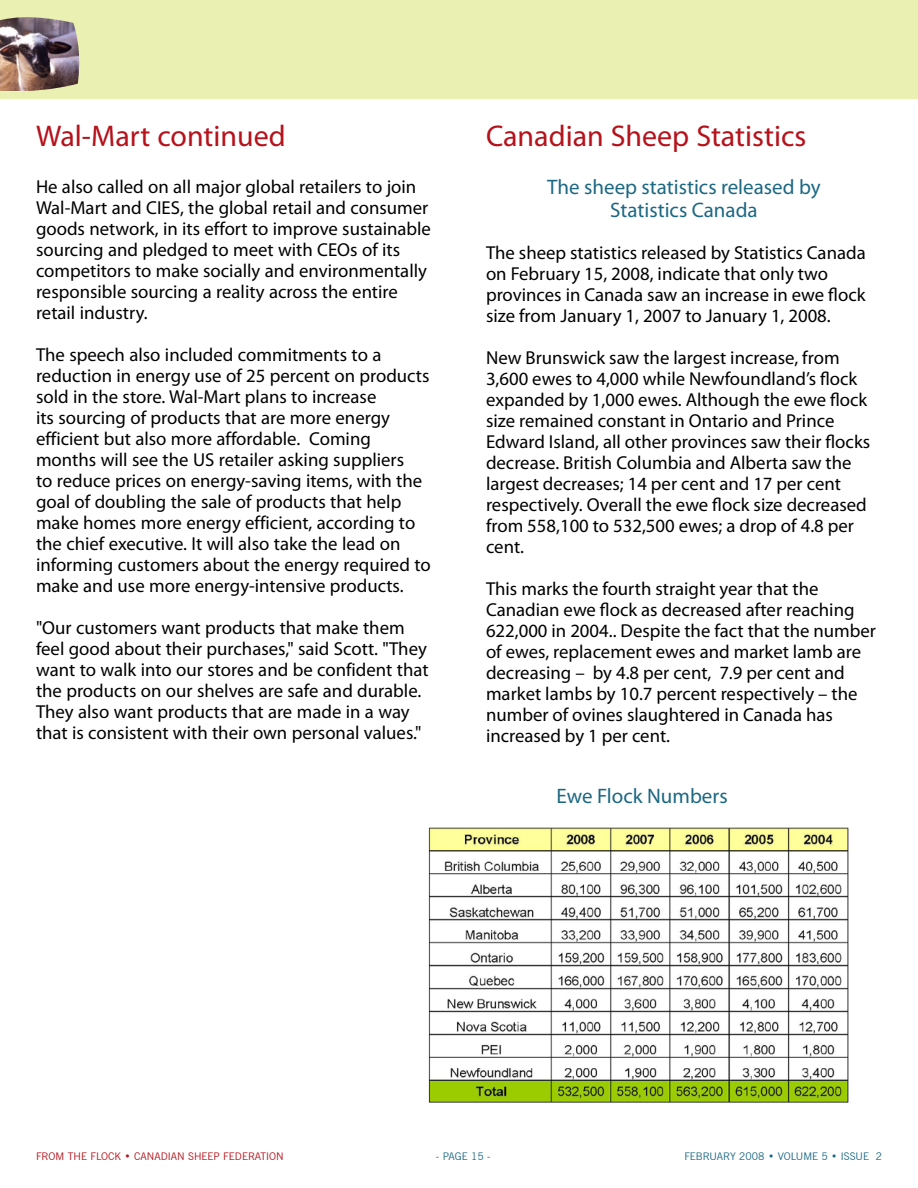
<style>
.page{position:relative;width:918px;height:1188px;background:#fff}
.page>*{position:absolute;margin:0;border:0;box-sizing:border-box;transform-origin:0 0}
.t1{font:30px "Myriad Pro";color:#b5121b}
.t2{font:21px/22.5px "Myriad Pro";color:#1c6882;text-align:center}
.t3{font:18.75px/21px "Myriad Pro";color:#000}
.t4{font:10.5px "News Gothic";color:#b5121b}
.t5{font:10.5px "News Gothic";color:#1c6882}
</style>
<div class="page">
<svg style="left:0;top:0;width:208px;height:99px;background:#cecca0"></svg>
<div style="left:208px;top:0;width:710px;height:99px;background:#eaefb2"></div>
<img style="left:428px;top:826px;width:424px;height:277px">
<h1 class="t1" style="left:36px;top:118px;width:251px">Wal-Mart continued</h1>
<p class="t3" style="left:36px;top:175px;width:397px">He also called on all major global retailers to join Wal-Mart and CIES, the global retail and consumer goods network, in its effort to improve sustainable sourcing and pledged to meet with CEOs of its competitors to make socially and environmentally responsible sourcing a reality across the entire retail industry.</p>
<p class="t3" style="left:36px;top:343px;width:396px">The speech also included commitments to a reduction in energy use of 25 percent on products sold in the store. Wal-Mart plans to increase<br>its sourcing of products that are more energy efficient but also more affordable. Coming months will see the US retailer asking suppliers<br>to reduce prices on energy-saving items, with the goal of doubling the sale of products that help make homes more energy efficient, according to the chief executive. It will also take the lead on informing customers about the energy required to make and use more energy-intensive products.</p>
<p class="t3" style="left:36px;top:616px;width:394px">"Our customers want products that make them feel good about their purchases," said Scott. "They want to walk into our stores and be confident that the products on our shelves are safe and durable.<br>They also want products that are made in a way that is consistent with their own personal values."</p>
<h1 class="t1" style="left:486px;top:117px;width:322px">Canadian Sheep Statistics</h1>
<p class="t2" style="left:547px;top:176px;width:275px">The sheep statistics released by<br>Statistics Canada</p>
<p class="t3" style="left:486px;top:242px;width:381px">The sheep statistics released by Statistics Canada on February 15, 2008, indicate that only two provinces in Canada saw an increase in ewe flock size from January 1, 2007 to January 1, 2008.</p>
<p class="t3" style="left:486px;top:347px;width:386px">New Brunswick saw the largest increase, from 3,600 ewes to 4,000 while Newfoundland’s flock expanded by 1,000 ewes. Although the ewe flock size remained constant in Ontario and Prince Edward Island, all other provinces saw their flocks decrease. British Columbia and Alberta saw the largest decreases; 14 per cent and 17 per cent respectively. Overall the ewe flock size decreased from 558,100 to 532,500 ewes; a drop of 4.8 per cent.</p>
<p class="t3" style="left:486px;top:578px;width:392px">This marks the fourth straight year that the Canadian ewe flock as decreased after reaching 622,000 in 2004.. Despite the fact that the number of ewes, replacement ewes and market lamb are decreasing – by 4.8 per cent, 7.9 per cent and market lambs by 10.7 percent respectively – the number of ovines slaughtered in Canada has increased by 1 per cent.</p>
<p class="t2" style="left:557px;top:785px;width:173px">Ewe Flock Numbers</p>
<p class="t4" style="left:36px;top:1150px;width:249px">FROM THE FLOCK • CANADIAN SHEEP FEDERATION</p>
<p class="t5" style="left:436px;top:1150px;width:56px">- PAGE 15 -</p>
<p class="t5" style="left:684px;top:1150px;width:199px">FEBRUARY 2008 • VOLUME 5 • ISSUE 2</p>
</div>
